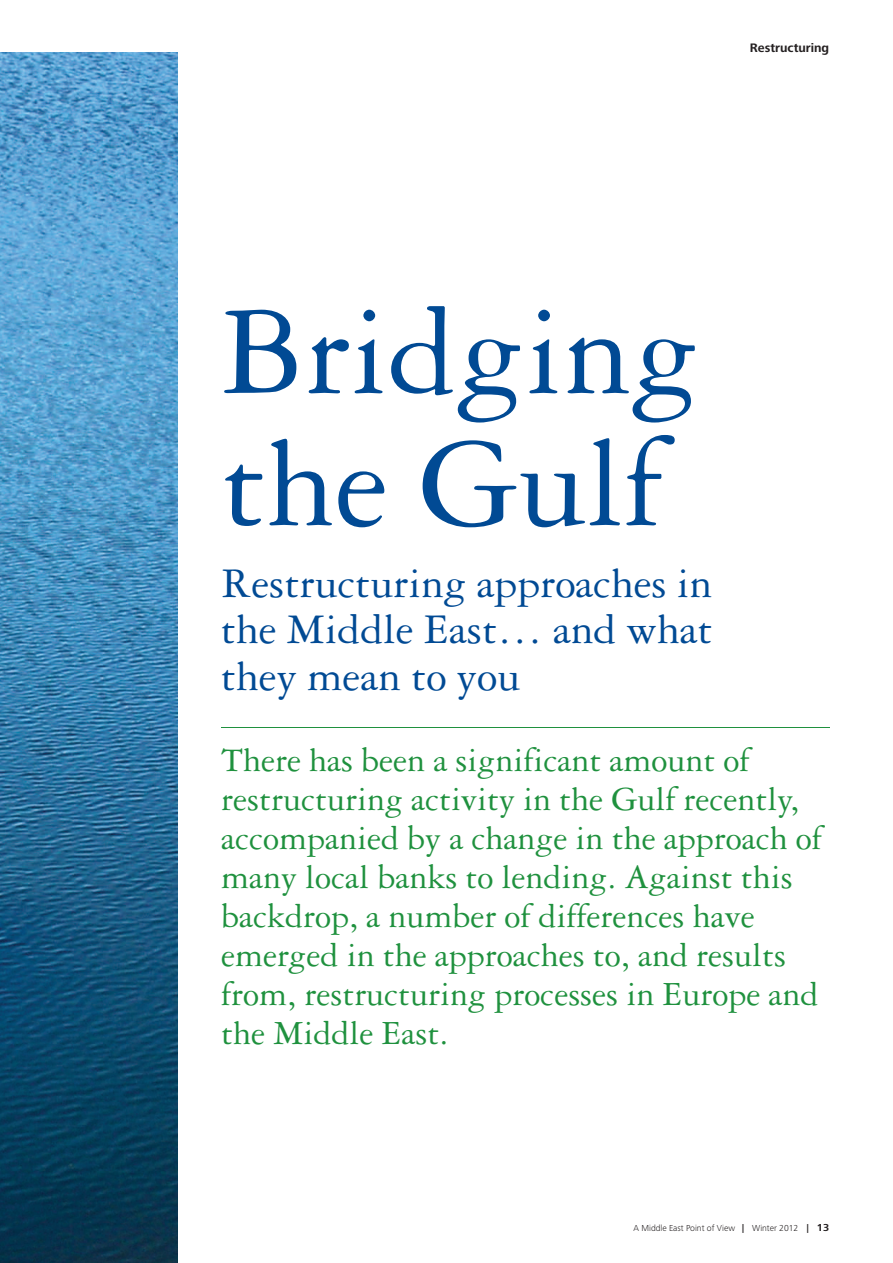
<style>
.page{position:relative;width:893px;height:1263px;background:#fff}
.page>*{position:absolute;margin:0;border:0;box-sizing:border-box;transform-origin:0 0}
.t1{font:135px/132px "Garamond 3 LT Std";color:#014a94}
.t2{font:45px/46.5px "Garamond 3 LT Std";color:#014a94;text-align:justify}
.t3{font:36px/39px "Garamond 3 LT Std";color:#1f913e}
.t4{font:700 12.75px "Frutiger Next Pro";color:#231f20}
.t5{font:300 9px "Frutiger Next Pro";color:#231f20}
.s1{font-weight:700}
.s2{font-weight:700;font-size:10.5px}
</style>
<div class="page">
<hr style="left:221px;top:727px;width:608px;height:1px;background:#1f913e">
<img style="left:0;top:53px;width:178px;height:1210px">
<p class="t4" style="left:750px;top:43px;width:81px">Restructuring</p>
<h1 class="t1" style="left:221px;top:298px;width:480px">Bridging the Gulf</h1>
<p class="t2" style="left:221px;top:564px;width:493px">Restructuring approaches in the Middle East… and what they mean to you</p>
<p class="t3" style="left:221px;top:744px;width:602px">There has been a significant amount of restructuring activity in the Gulf recently, accompanied by a change in the approach of many local banks to lending. Against this backdrop, a number of differences have emerged in the approaches to, and results from, restructuring processes in Europe and the Middle East.</p>
<p class="t5" style="left:634px;top:1225px;width:197px">A Middle East Point of View <span class="s1">|</span> Winter 2012 <span class="s1">|</span> <span class="s2">13</span></p>
</div>
